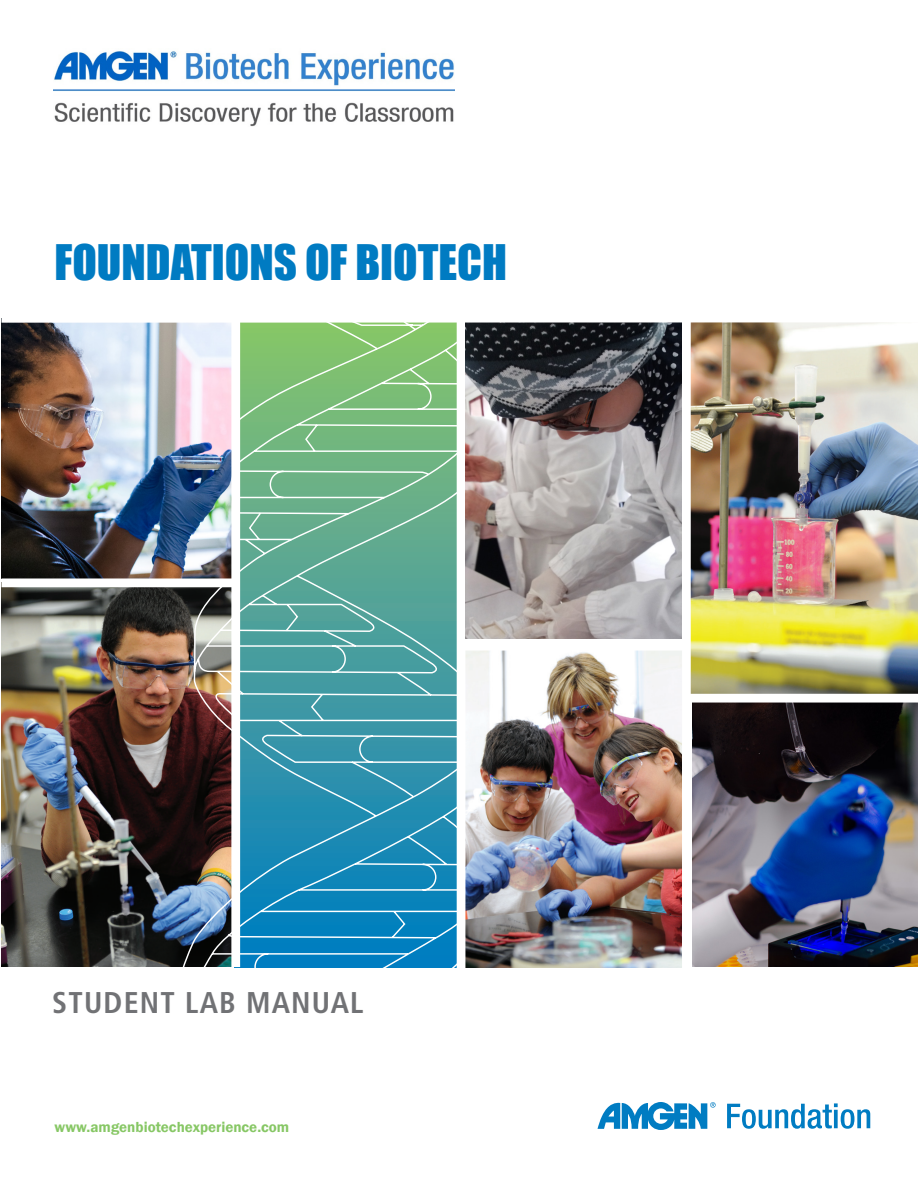
<style>
.page{position:relative;width:918px;height:1188px;background:#fff}
.page>*{position:absolute;margin:0;border:0;box-sizing:border-box;transform-origin:0 0}
.AMGEN_TEXT{font:45px "Impact";color:#007bc2}
.AMGEN_TEXT-2{font:700 condensed 30px "Frutiger LT Pro";letter-spacing:.04em;color:#717275}
.AMGEN_TEXT-3{font:600 15px "Franklin Gothic";color:#87c765}
</style>
<div class="page">
<svg style="left:598px;top:1102px;width:118px;height:28px"></svg>
<svg style="left:727px;top:1103px;width:143px;height:26px"></svg>
<img style="left:54px;top:51px;width:400px;height:75px">
<img style="left:2px;top:587px;width:173px;height:380px">
<img style="left:691px;top:323px;width:227px;height:371px">
<svg style="left:175px;top:323px;width:323px;height:645px"></svg>
<img style="left:465px;top:651px;width:217px;height:316px">
<img style="left:2px;top:323px;width:229px;height:255px">
<div style="left:231px;top:304px;width:9px;height:663px;background:#fff"></div>
<div style="left:2px;top:578px;width:234px;height:9px;background:#fff"></div>
<div style="left:457px;top:304px;width:8px;height:735px;background:#fff"></div>
<img style="left:692px;top:703px;width:226px;height:264px">
<img style="left:465px;top:323px;width:217px;height:316px">
<div style="left:463px;top:642px;width:225px;height:9px;background:#fff"></div>
<p class="AMGEN_TEXT" style="left:54px;top:227px;width:454px">FOUNDATIONS OF BIOTECH</p>
<p class="AMGEN_TEXT-2" style="left:52px;top:985px;width:313px">STUDENT LAB MANUAL</p>
<p class="AMGEN_TEXT-3" style="left:55px;top:1118px;width:236px">www.amgenbiotechexperience.com</p>
</div>
